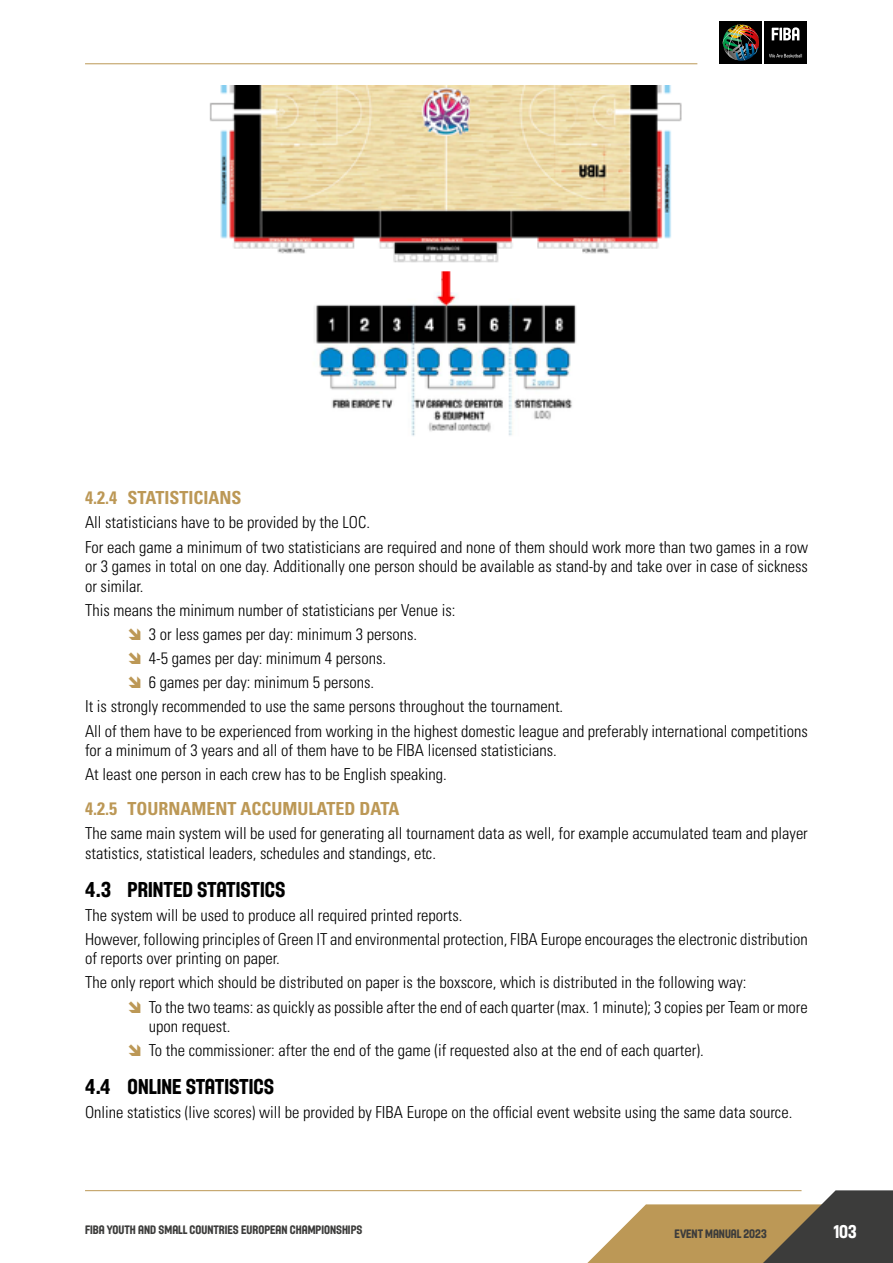
<style>
.page{position:relative;width:893px;height:1263px;background:#fff}
.page>*{position:absolute;margin:0;border:0;box-sizing:border-box;transform-origin:0 0}
.t1{font:21px "FIBA International";color:#000}
.t2{font:700 condensed 18px "Univers LT Std";color:#bc9856}
.t3{font:18px "FIBA International";color:#fff}
.t4{font:300 condensed 16.5px/24px "Univers LT Std";color:#000}
.t5{font:12px "FIBA International";color:#3c3c3b}
</style>
<div class="page">
<svg style="left:575px;top:1190px;width:318px;height:73px"></svg>
<hr style="left:85px;top:1190px;width:716px;height:1px;background:#bc9856">
<hr style="left:85px;top:64px;width:612px;height:1px;background:#bc9856">
<div style="left:764px;top:21px;width:43px;height:43px;background:#000"></div>
<svg style="left:769px;top:54px;width:33px;height:3px"></svg>
<svg style="left:772px;top:27px;width:27px;height:13px"></svg>
<div style="left:720px;top:21px;width:42px;height:43px;background:#000"></div>
<img style="left:758px;top:36px;width:1px;height:12px">
<svg style="left:722px;top:25px;width:36px;height:35px"></svg>
<img style="left:209px;top:85px;width:473px;height:351px">
<p class="t2" style="left:85px;top:487px;width:158px">4.2.4 STATISTICIANS</p>
<p class="t4" style="left:85px;top:511px;width:724px">All statisticians have to be provided by the LOC.<br>For each game a minimum of two statisticians are required and none of them should work more than two games in a row</p>
<p class="t4" style="left:85px;top:557px;width:724px;line-height:19.8px">or 3 games in total on one day. Additionally one person should be available as stand-by and take over in case of sickness or similar.</p>
<p class="t4" style="left:85px;top:598px;width:372px">This means the minimum number of statisticians per Venue is:</p>
<p class="t4" style="left:149px;top:622px;width:270px">3 or less games per day: minimum 3 persons.</p>
<p class="t4" style="left:149px;top:646px;width:239px">4-5 games per day: minimum 4 persons.</p>
<p class="t4" style="left:149px;top:671px;width:227px">6 games per day: minimum 5 persons.</p>
<p class="t4" style="left:85px;top:695px;width:480px">It is strongly recommended to use the same persons throughout the tournament.</p>
<p class="t4" style="left:85px;top:719px;width:724px">All of them have to be experienced from working in the highest domestic league and preferably international competitions</p>
<p class="t4" style="left:85px;top:738px;width:473px">for a minimum of 3 years and all of them have to be FIBA licensed statisticians.<br>At least one person in each crew has to be English speaking.</p>
<p class="t2" style="left:85px;top:797px;width:316px">4.2.5 TOURNAMENT ACCUMULATED DATA</p>
<p class="t4" style="left:85px;top:823px;width:724px;line-height:19.8px">The same main system will be used for generating all tournament data as well, for example accumulated team and player statistics, statistical leaders, schedules and standings, etc.</p>
<p class="t1" style="left:85px;top:876px;width:202px">4.3 PRINTED STATISTICS</p>
<p class="t4" style="left:85px;top:903px;width:724px">The system will be used to produce all required printed reports.<br>However, following principles of Green IT and environmental protection, FIBA Europe encourages the electronic distribution</p>
<p class="t4" style="left:85px;top:947px;width:196px">of reports over printing on paper.</p>
<p class="t4" style="left:85px;top:971px;width:663px">The only report which should be distributed on paper is the boxscore, which is distributed in the following way:</p>
<p class="t4" style="left:149px;top:995px;width:661px">To the two teams: as quickly as possible after the end of each quarter (max. 1 minute); 3 copies per Team or more</p>
<p class="t4" style="left:149px;top:1014px;width:556px">upon request.<br>To the commissioner: after the end of the game (if requested also at the end of each quarter).</p>
<p class="t1" style="left:85px;top:1074px;width:190px">4.4 ONLINE STATISTICS</p>
<p class="t4" style="left:85px;top:1100px;width:709px">Online statistics (live scores) will be provided by FIBA Europe on the official event website using the same data source.</p>
<p class="t5" style="left:85px;top:1222px;width:279px">FIBA YOUTH AND SMALL COUNTRIES EUROPEAN CHAMPIONSHIPS</p>
<p class="t5" style="left:675px;top:1226px;width:94px">EVENT MANUAL 2023</p>
<p class="t3" style="left:833px;top:1221px;width:25px">103</p>
</div>
